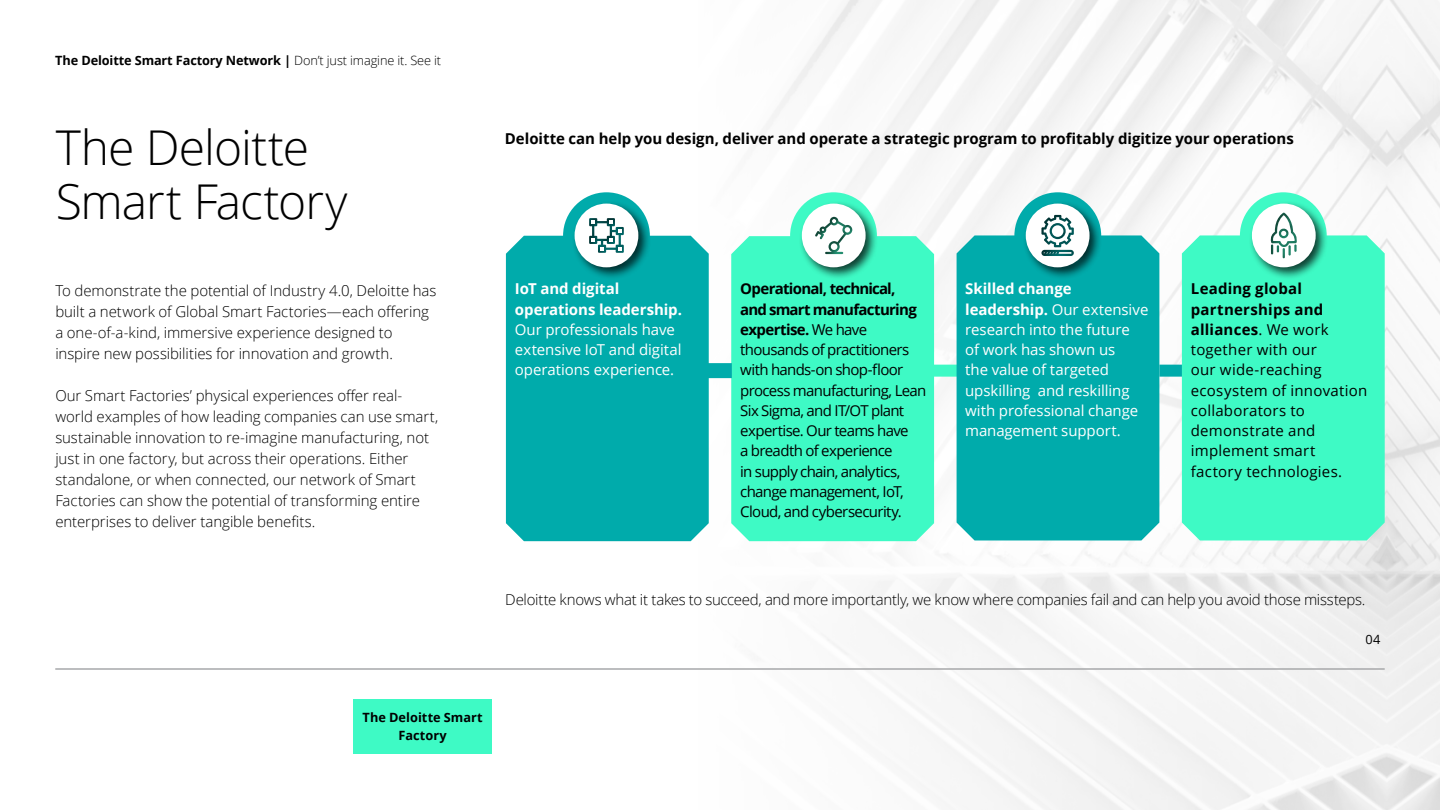
<style>
.page{position:relative;width:1440px;height:810px;background:#fff}
.page>*{position:absolute;margin:0;border:0;box-sizing:border-box;transform-origin:0 0}
.t1{font:300 48px/54px "Open Sans";letter-spacing:-.02em;color:#000}
.t2{font:300 15px/21px "Open Sans";letter-spacing:-.005em;color:#000}
.t3{font:15px/20.2px "Open Sans";letter-spacing:-.035em;color:#000}
.t4{font:15px/20.2px "Open Sans";letter-spacing:-.005em;color:#fff}
.t5{font:15px/20.2px "Open Sans";letter-spacing:.015em;color:#000}
.t6{font:700 15px "Open Sans";letter-spacing:-.005em;color:#000}
.t7{font:700 15px/20.2px "Open Sans";letter-spacing:-.005em;color:#fff}
.t8{font:700 12.75px/18px "Open Sans";letter-spacing:-.01em;color:#000;text-align:center}
.t9{font:12.75px "Open Sans";color:#000}
.s1{font-weight:300}
.s2{font-weight:700}
</style>
<div class="page">
<div style="left:563px;top:192px;width:87px;height:87px;background:#00abab;border-radius:50%"></div>
<div style="left:790px;top:192px;width:87px;height:87px;background:#3efac5;border-radius:50%"></div>
<div style="left:1014px;top:192px;width:87px;height:87px;background:#00abab;border-radius:50%"></div>
<div style="left:1240px;top:192px;width:87px;height:87px;background:#3efac5;border-radius:50%"></div>
<div style="left:731px;top:236px;width:203px;height:305px;background:#3efac5"></div>
<hr style="left:55px;top:668px;width:1330px;height:2px;background:#a7a8aa">
<div style="left:506px;top:236px;width:203px;height:305px;background:#00abab"></div>
<div style="left:702px;top:363px;width:30px;height:15px;background:#00abab"></div>
<div style="left:933px;top:365px;width:30px;height:12px;background:#3efac5"></div>
<div style="left:1159px;top:365px;width:30px;height:12px;background:#00abab"></div>
<div style="left:957px;top:235px;width:202px;height:305px;background:#00abab"></div>
<div style="left:1182px;top:235px;width:203px;height:305px;background:#3efac5"></div>
<div style="left:571px;top:200px;width:80px;height:80px;background:#000;opacity:.75"></div>
<svg style="left:575px;top:204px;width:63px;height:63px;background:#acd2d2"></svg>
<div style="left:798px;top:200px;width:80px;height:80px;background:#000;opacity:.75"></div>
<svg style="left:802px;top:204px;width:64px;height:63px;background:#c1e6db"></svg>
<div style="left:1022px;top:200px;width:80px;height:80px;background:#000;opacity:.75"></div>
<svg style="left:1026px;top:204px;width:64px;height:63px;background:#a5cdcd"></svg>
<div style="left:1052px;top:225px;width:11px;height:12px;background:#fff;border-radius:50%"></div>
<div style="left:1248px;top:200px;width:80px;height:80px;background:#000;opacity:.75"></div>
<svg style="left:1252px;top:204px;width:64px;height:63px;background:#bfe5db"></svg>
<div style="left:353px;top:699px;width:139px;height:55px;background:#3efac5"></div>
<p class="t8" style="left:55px;top:51px;width:387px">The Deloitte Smart Factory Network | <span class="s1">Don’t just imagine it. See it</span></p>
<h1 class="t1" style="left:56px;top:119px;width:293px">The Deloitte<br>Smart Factory</h1>
<p class="t2" style="left:55px;top:280px;width:383px">To demonstrate the potential of Industry 4.0, Deloitte has built a network of Global Smart Factories—each offering a one-of-a-kind, immersive experience designed to inspire new possibilities for innovation and growth.</p>
<p class="t2" style="left:55px;top:385px;width:384px">Our Smart Factories’ physical experiences offer real&shy;world examples of how leading companies can use smart, sustainable innovation to re-imagine manufacturing, not just in one factory, but across their operations. Either standalone, or when connected, our network of Smart Factories can show the potential of transforming entire enterprises to deliver tangible benefits.</p>
<p class="t6" style="left:505px;top:128px;width:790px">Deloitte can help you design, deliver and operate a strategic program to profitably digitize your operations</p>
<p class="t7" style="left:515px;top:278px;width:169px">IoT and digital operations leadership.</p>
<p class="t4" style="left:515px;top:319px;width:168px">Our professionals have extensive IoT and digital operations experience.</p>
<p class="t3" style="left:740px;top:278px;width:188px"><span class="s2">Operational, technical,<br>and smart manufacturing expertise.</span> We have thousands of practitioners with hands-on shop-floor process manufacturing, Lean<br>Six Sigma, and IT/OT plant expertise. Our teams have<br>a breadth of experience<br>in supply chain, analytics, change management, IoT,<br>Cloud, and cybersecurity.</p>
<p class="t4" style="left:965px;top:278px;width:185px"><span class="s2">Skilled change leadership.</span> Our extensive research into the future<br>of work has shown us<br>the value of targeted upskilling and reskilling with professional change management support.</p>
<p class="t5" style="left:1191px;top:278px;width:178px"><span class="s2">Leading global partnerships and alliances</span>. We work together with our<br>our wide-reaching ecosystem of innovation collaborators to demonstrate and implement smart factory technologies.</p>
<p class="t2" style="left:505px;top:589px;width:862px">Deloitte knows what it takes to succeed, and more importantly, we know where companies fail and can help you avoid those missteps.</p>
<p class="t9" style="left:1365px;top:631px;width:16px">04</p>
<p class="t8" style="left:363px;top:709px;width:122px">The Deloitte Smart<br>Factory</p>
</div>
